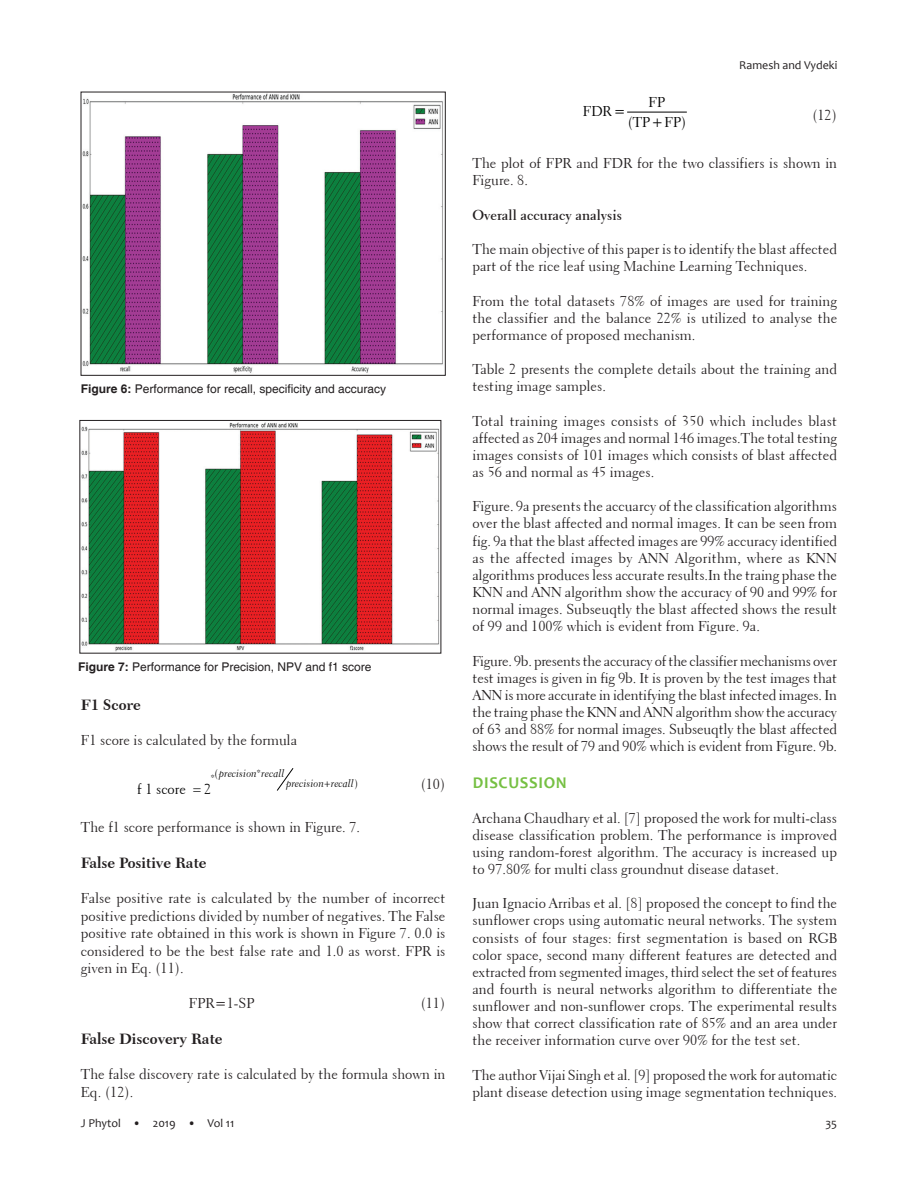
<style>
.page{position:relative;width:918px;height:1188px;background:#fff}
.page>*{position:absolute;margin:0;border:0;box-sizing:border-box;transform-origin:0 0}
.t1{font:700 16.5px "Candara";letter-spacing:.04em;color:#76c043}
.t2{font:700 15.75px "Transitional 511 BT";color:#231f20}
.TX{font:14.25px/17.1px "Transitional 521 BT Roman A";color:#231f20;text-align:justify}
.TX-2{font:14.25px "Transitional 521 BT Bold A";color:#231f20}
.t3{font:14.25px/20.4px "Transitional 521 BT Roman A";color:#000;text-align:center}
.FGC{font:12px "Helvetica";color:#231f20}
.t4{font:12px "Candara";color:#231f20}
.t5{font:10.5px "Transitional 521 BT Cursive A";color:#000}
.t6{font:10.5px "Transitional 521 BT Roman A";color:#000}
.s1{font-weight:700}
.s2{font-family:"Transitional 521 BT Roman A"}
</style>
<div class="page">
<svg style="left:277px;top:768px;width:16px;height:23px"></svg>
<hr style="left:628px;top:112px;width:58px;height:1px;background:#000">
<img style="left:83px;top:94px;width:360px;height:279px">
<div style="left:81px;top:92px;width:365px;height:284px;border:1px solid #231f20"></div>
<img style="left:82px;top:422px;width:357px;height:229px">
<div style="left:80px;top:420px;width:361px;height:233px;border:1px solid #231f20"></div>
<p class="FGC" style="left:81px;top:382px;width:307px"><span class="s1">Figure 6:</span> Performance for recall, specificity and accuracy</p>
<p class="FGC" style="left:78px;top:660px;width:295px"><span class="s1">Figure 7:</span> Performance for Precision, NPV and f1 score</p>
<h2 class="t2" style="left:81px;top:695px;width:61px">F1 Score</h2>
<p class="TX" style="left:81px;top:731px;width:218px">F1 score is calculated by the formula</p>
<p class="t5" style="left:214px;top:767px;width:71px"><span class="s2">(</span>precision recall</p>
<p class="t6" style="left:256px;top:767px;width:7px">*</p>
<p class="t6" style="left:210px;top:772px;width:7px">*</p>
<p class="t3" style="left:137px;top:779px;width:50px">f 1 score</p>
<p class="t3" style="left:204px;top:779px;width:9px">2</p>
<p class="TX" style="left:420px;top:776px;width:27px">(10)</p>
<p class="TX" style="left:81px;top:818px;width:281px">The f1 score performance is shown in Figure. 7.</p>
<h2 class="t2" style="left:81px;top:853px;width:127px">False Positive Rate</h2>
<p class="TX" style="left:81px;top:889px;width:366px;line-height:17.5px">False positive rate is calculated by the number of incorrect positive predictions divided by number of negatives. The False positive rate obtained in this work is shown in Figure 7. 0.0 is considered to be the best false rate and 1.0 as worst. FPR is given in Eq. (11).</p>
<p class="TX" style="left:189px;top:995px;width:67px">FPR=1-SP</p>
<p class="TX" style="left:420px;top:995px;width:27px">(11)</p>
<h2 class="t2" style="left:81px;top:1029px;width:143px">False Discovery Rate</h2>
<p class="TX" style="left:81px;top:1066px;width:366px;line-height:17.5px">The false discovery rate is calculated by the formula shown in<br>Eq. (12).</p>
<p class="t5" style="left:286px;top:777px;width:74px">precision recall<span class="s2">)</span></p>
<p class="t4" style="left:739px;top:58px;width:100px">Ramesh and Vydeki</p>
<p class="t3" style="left:627px;top:92px;width:61px">FP (TP+FP)</p>
<p class="t3" style="left:583px;top:101px;width:44px">FDR =</p>
<p class="TX" style="left:812px;top:107px;width:27px">(12)</p>
<p class="TX" style="left:472px;top:155px;width:366px">The plot of FPR and FDR for the two classifiers is shown in<br>Figure. 8.</p>
<p class="TX-2" style="left:472px;top:206px;width:151px">Overall accuracy analysis</p>
<p class="TX" style="left:472px;top:241px;width:366px">The main objective of this paper is to identify the blast affected part of the rice leaf using Machine Learning Techniques.</p>
<p class="TX" style="left:472px;top:292px;width:366px">From the total datasets 78% of images are used for training the classifier and the balance 22% is utilized to analyse the performance of proposed mechanism.</p>
<p class="TX" style="left:472px;top:361px;width:366px">Table 2 presents the complete details about the training and testing image samples.</p>
<p class="TX" style="left:472px;top:412px;width:366px">Total training images consists of 350 which includes blast affected as 204 images and normal 146 images.The total testing images consists of 101 images which consists of blast affected as 56 and normal as 45 images.</p>
<p class="TX" style="left:472px;top:498px;width:366px">Figure. 9a presents the accuarcy of the classification algorithms over the blast affected and normal images. It can be seen from fig. 9a that the blast affected images are 99% accuracy identified as the affected images by ANN Algorithm, where as KNN algorithms produces less accurate results.In the traing phase the KNN and ANN algorithm show the accuracy of 90 and 99% for normal images. Subseuqtly the blast affected shows the result of 99 and 100% which is evident from Figure. 9a.</p>
<p class="TX" style="left:472px;top:652px;width:366px">Figure. 9b. presents the accuracy of the classifier mechanisms over test images is given in fig 9b. It is proven by the test images that ANN is more accurate in identifying the blast infected images. In the traing phase the KNN and ANN algorithm show the accuracy of 63 and 88% for normal images. Subseuqtly the blast affected shows the result of 79 and 90% which is evident from Figure. 9b.</p>
<h1 class="t1" style="left:473px;top:773px;width:95px">DISCUSSION</h1>
<p class="TX" style="left:472px;top:809px;width:366px">Archana Chaudhary et al. [7] proposed the work for multi-class disease classification problem. The performance is improved using random-forest algorithm. The accuracy is increased up to 97.80% for multi class groundnut disease dataset.</p>
<p class="TX" style="left:472px;top:895px;width:366px">Juan Ignacio Arribas et al. [8] proposed the concept to find the sunflower crops using automatic neural networks. The system consists of four stages: first segmentation is based on RGB color space, second many different features are detected and extracted from segmented images, third select the set of features and fourth is neural networks algorithm to differentiate the sunflower and non-sunflower crops. The experimental results show that correct classification rate of 85% and an area under the receiver information curve over 90% for the test set.</p>
<p class="TX" style="left:472px;top:1066px;width:366px">The author Vijai Singh et al. [9] proposed the work for automatic plant disease detection using image segmentation techniques.</p>
<p class="t4" style="left:81px;top:1115px;width:155px">J Phytol • 2019 • Vol 11</p>
<p class="t4" style="left:825px;top:1115px;width:13px">35</p>
</div>
